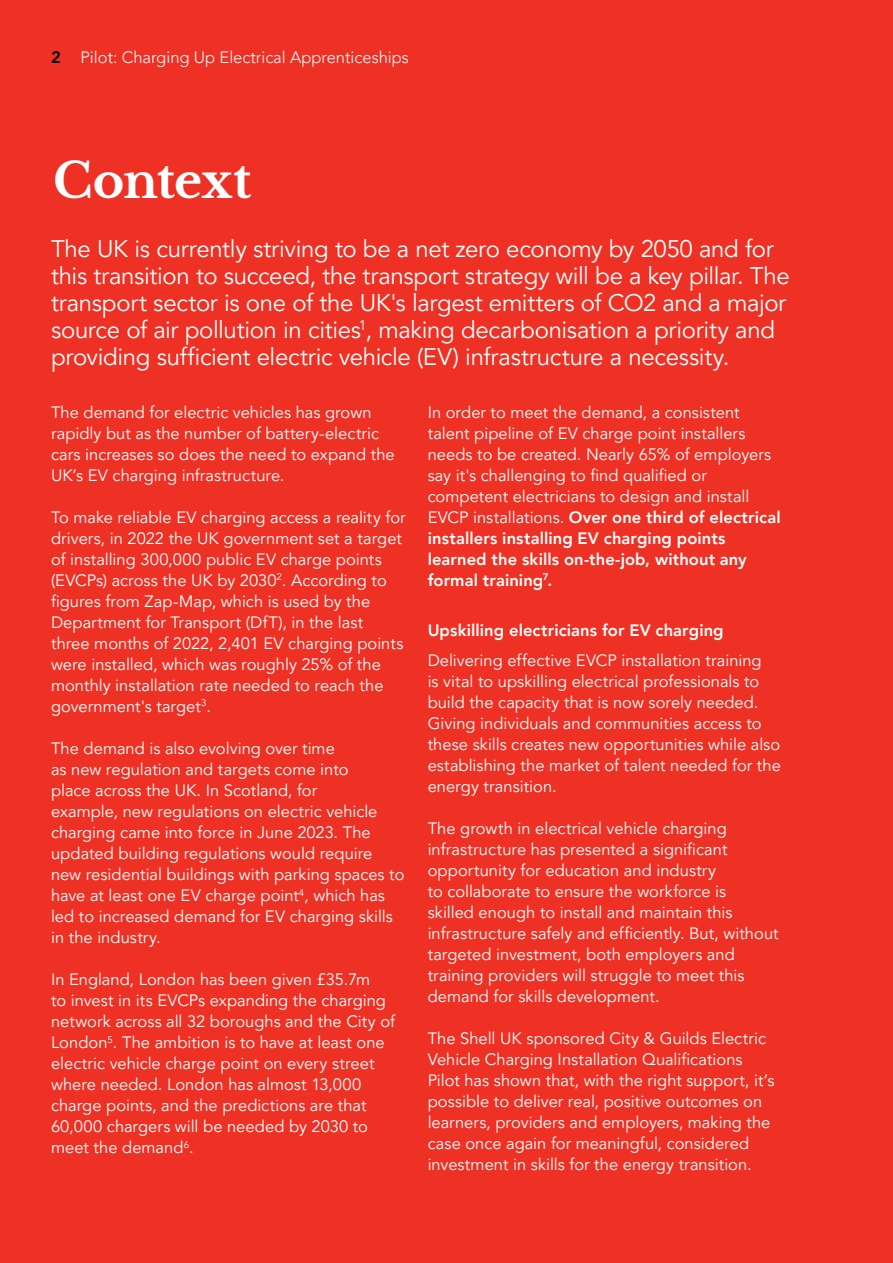
<style>
.page{position:relative;width:893px;height:1263px;background:#ee3124}
.page>*{position:absolute;margin:0;border:0;box-sizing:border-box;transform-origin:0 0}
.t1{font:700 48px "Libre Baskerville";letter-spacing:-.015em;color:#fff}
.Intro_text{font:24px/27px "Avenir LT Pro";letter-spacing:-.015em;color:#fff}
.Body_Text{font:16.5px/21px "Avenir LT Pro";color:#fff}
.Page_number{font:300 16.5px "Avenir LT Pro";color:#fff}
.t2{font:800 16.5px "Avenir LT Pro";letter-spacing:.005em;color:#fff}
.s1{font-weight:800;color:#000}
.s2{font-weight:800}
</style>
<div class="page">
<p class="Page_number" style="left:51px;top:47px;width:359px"><span class="s1">2</span> Pilot: Charging Up Electrical Apprenticeships</p>
<h1 class="t1" style="left:53px;top:152px;width:200px">Context</h1>
<p class="Intro_text" style="left:51px;top:235px;width:740px">The UK is currently striving to be a net zero economy by 2050 and for this transition to succeed, the transport strategy will be a key pillar. The transport sector is one of the UK's largest emitters of CO2 and a major source of air pollution in cities<sup>1</sup>, making decarbonisation a priority and providing sufficient electric vehicle (EV) infrastructure a necessity.</p>
<p class="Body_Text" style="left:51px;top:402px;width:345px">The demand for electric vehicles has grown rapidly but as the number of battery-electric cars increases so does the need to expand the UK’s EV charging infrastructure.</p>
<p class="Body_Text" style="left:51px;top:507px;width:356px">To make reliable EV charging access a reality for drivers, in 2022 the UK government set a target of installing 300,000 public EV charge points (EVCPs) across the UK by 2030<sup>2</sup>. According to figures from Zap-Map, which is used by the Department for Transport (DfT), in the last three months of 2022, 2,401 EV charging points were installed, which was roughly 25% of the monthly installation rate needed to reach the government's target<sup>3</sup>.</p>
<p class="Body_Text" style="left:51px;top:738px;width:355px">The demand is also evolving over time<br>as new regulation and targets come into<br>place across the UK. In Scotland, for<br>example, new regulations on electric vehicle charging came into force in June 2023. The updated building regulations would require new residential buildings with parking spaces to have at least one EV charge point<sup>4</sup>, which has led to increased demand for EV charging skills in the industry.</p>
<p class="Body_Text" style="left:51px;top:969px;width:346px">In England, London has been given £35.7m<br>to invest in its EVCPs expanding the charging network across all 32 boroughs and the City of London<sup>5</sup>. The ambition is to have at least one electric vehicle charge point on every street where needed. London has almost 13,000 charge points, and the predictions are that 60,000 chargers will be needed by 2030 to meet the demand<sup>6</sup>.</p>
<p class="Body_Text" style="left:428px;top:402px;width:354px">In order to meet the demand, a consistent talent pipeline of EV charge point installers needs to be created. Nearly 65% of employers say it's challenging to find qualified or competent electricians to design and install EVCP installations. <span class="s2">Over one third of electrical installers installing EV charging points learned the skills on-the-job, without any formal training</span><sup>7</sup><span class="s2">.</span></p>
<h4 class="t2" style="left:428px;top:621px;width:297px">Upskilling electricians for EV charging</h4>
<p class="Body_Text" style="left:428px;top:650px;width:355px">Delivering effective EVCP installation training<br>is vital to upskilling electrical professionals to build the capacity that is now sorely needed.<br>Giving individuals and communities access to these skills creates new opportunities while also establishing the market of talent needed for the energy transition.</p>
<p class="Body_Text" style="left:428px;top:818px;width:353px">The growth in electrical vehicle charging infrastructure has presented a significant opportunity for education and industry<br>to collaborate to ensure the workforce is<br>skilled enough to install and maintain this infrastructure safely and efficiently. But, without targeted investment, both employers and training providers will struggle to meet this demand for skills development.</p>
<p class="Body_Text" style="left:428px;top:1028px;width:348px">The Shell UK sponsored City &amp; Guilds Electric Vehicle Charging Installation Qualifications Pilot has shown that, with the right support, it’s possible to deliver real, positive outcomes on learners, providers and employers, making the case once again for meaningful, considered investment in skills for the energy transition.</p>
</div>
